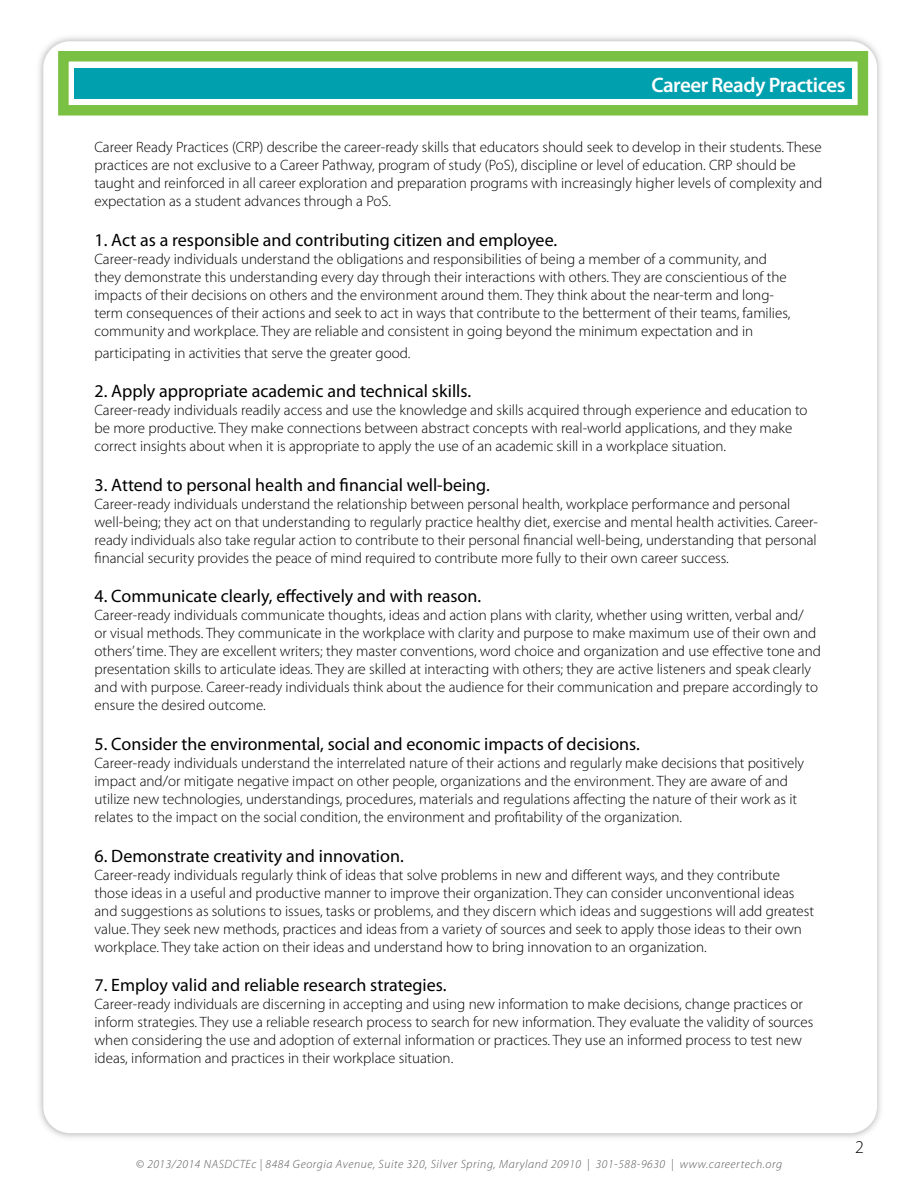
<style>
.page{position:relative;width:918px;height:1188px;background:#fff}
.page>*{position:absolute;margin:0;border:0;box-sizing:border-box;transform-origin:0 0}
.t1{font:600 21px "Myriad Pro";letter-spacing:-.025em;color:#fff}
.t2{font:18px "Myriad Pro";color:#000}
.t3{font:300 18px "Myriad Pro";color:#000}
.t4{font:300 15px/18px "Myriad Pro";color:#000}
.t5{font:italic 300 12px "Myriad Pro";letter-spacing:.05em;color:#58595b}
</style>
<div class="page">
<div style="left:58px;top:51px;width:810px;height:65px;border:10px solid #7ac143"></div>
<div style="left:74px;top:68px;width:778px;height:31px;background:#00a0af"></div>
<h1 class="t1" style="left:652px;top:72px;width:195px">Career Ready Practices</h1>
<p class="t4" style="left:94px;top:139px;width:729px">Career Ready Practices (CRP) describe the career-ready skills that educators should seek to develop in their students. These practices are not exclusive to a Career Pathway, program of study (PoS), discipline or level of education. CRP should be taught and reinforced in all career exploration and preparation programs with increasingly higher levels of complexity and expectation as a student advances through a PoS.</p>
<p class="t2" style="left:94px;top:229px;width:464px">1. Act as a responsible and contributing citizen and employee.</p>
<p class="t4" style="left:94px;top:250px;width:697px">Career-ready individuals understand the obligations and responsibilities of being a member of a community, and they demonstrate this understanding every day through their interactions with others. They are conscientious of the impacts of their decisions on others and the environment around them. They think about the near-term and long&shy;term consequences of their actions and seek to act in ways that contribute to the betterment of their teams, families, community and workplace. They are reliable and consistent in going beyond the minimum expectation and in</p>
<p class="t4" style="left:94px;top:344px;width:317px">participating in activities that serve the greater good.</p>
<p class="t2" style="left:94px;top:380px;width:378px">2. Apply appropriate academic and technical skills.</p>
<p class="t4" style="left:94px;top:402px;width:715px">Career-ready individuals readily access and use the knowledge and skills acquired through experience and education to be more productive. They make connections between abstract concepts with real-world applications, and they make correct insights about when it is appropriate to apply the use of an academic skill in a workplace situation.</p>
<p class="t2" style="left:94px;top:474px;width:397px">3. Attend to personal health and financial well-being.</p>
<p class="t4" style="left:94px;top:495px;width:725px">Career-ready individuals understand the relationship between personal health, workplace performance and personal well-being; they act on that understanding to regularly practice healthy diet, exercise and mental health activities. Career&shy;ready individuals also take regular action to contribute to their personal financial well-being, understanding that personal financial security provides the peace of mind required to contribute more fully to their own career success.</p>
<p class="t2" style="left:94px;top:585px;width:388px">4. Communicate clearly, effectively and with reason.</p>
<p class="t4" style="left:94px;top:607px;width:728px">Career-ready individuals communicate thoughts, ideas and action plans with clarity, whether using written, verbal and/<br>or visual methods. They communicate in the workplace with clarity and purpose to make maximum use of their own and others’ time. They are excellent writers; they master conventions, word choice and organization and use effective tone and presentation skills to articulate ideas. They are skilled at interacting with others; they are active listeners and speak clearly and with purpose. Career-ready individuals think about the audience for their communication and prepare accordingly to ensure the desired outcome.</p>
<p class="t2" style="left:94px;top:733px;width:547px">5. Consider the environmental, social and economic impacts of decisions.</p>
<p class="t4" style="left:94px;top:754px;width:711px">Career-ready individuals understand the interrelated nature of their actions and regularly make decisions that positively impact and/or mitigate negative impact on other people, organizations and the environment. They are aware of and utilize new technologies, understandings, procedures, materials and regulations affecting the nature of their work as it relates to the impact on the social condition, the environment and profitability of the organization.</p>
<p class="t2" style="left:94px;top:845px;width:311px">6. Demonstrate creativity and innovation.</p>
<p class="t4" style="left:94px;top:866px;width:721px">Career-ready individuals regularly think of ideas that solve problems in new and different ways, and they contribute those ideas in a useful and productive manner to improve their organization. They can consider unconventional ideas and suggestions as solutions to issues, tasks or problems, and they discern which ideas and suggestions will add greatest value. They seek new methods, practices and ideas from a variety of sources and seek to apply those ideas to their own workplace. They take action on their ideas and understand how to bring innovation to an organization.</p>
<p class="t2" style="left:94px;top:974px;width:354px">7. Employ valid and reliable research strategies.</p>
<p class="t4" style="left:94px;top:996px;width:720px">Career-ready individuals are discerning in accepting and using new information to make decisions, change practices or inform strategies. They use a reliable research process to search for new information. They evaluate the validity of sources when considering the use and adoption of external information or practices. They use an informed process to test new ideas, information and practices in their workplace situation.</p>
<p class="t5" style="left:136px;top:1158px;width:648px">© 2013/2014 NASDCTEc | 8484 Georgia Avenue, Suite 320, Silver Spring, Maryland 20910 | 301-588-9630 | www.careertech.org</p>
<p class="t3" style="left:855px;top:1137px;width:10px">2</p>
</div>
